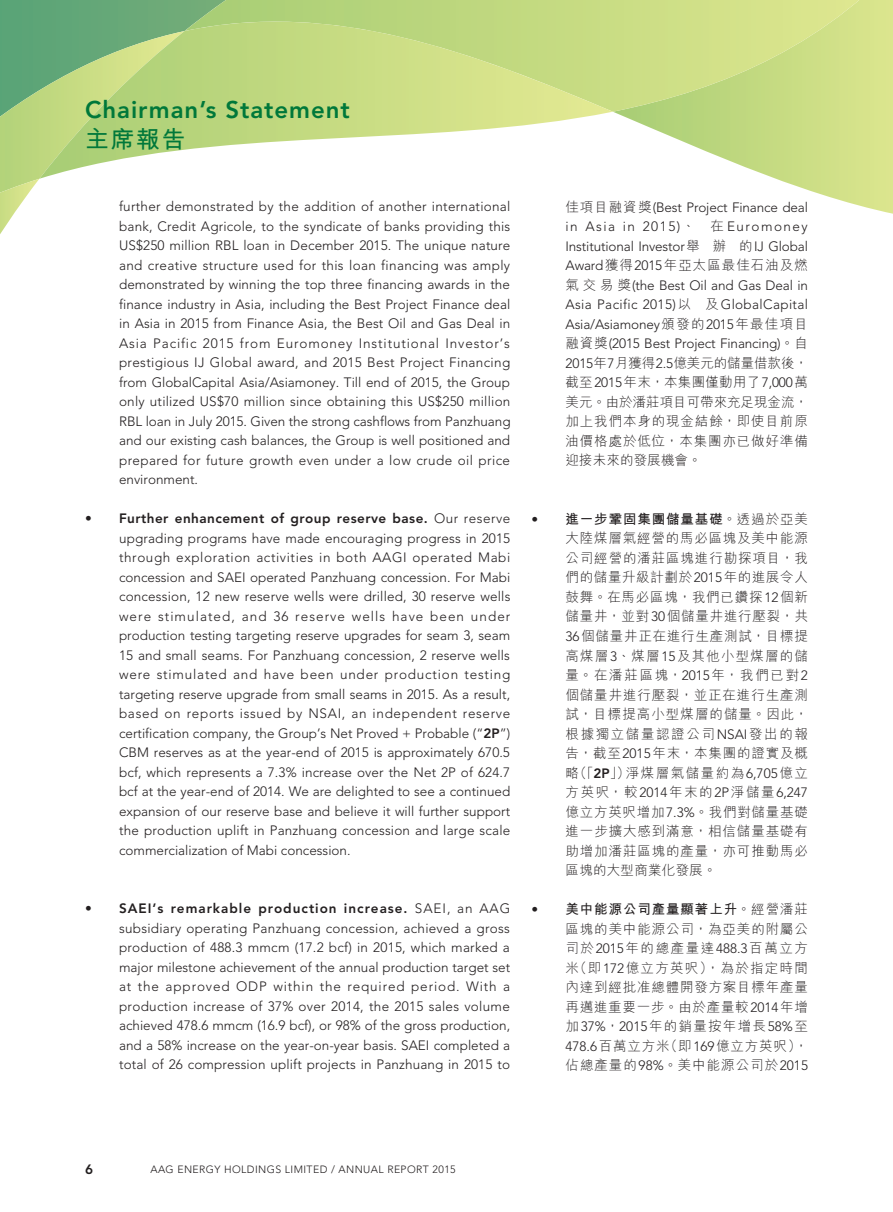
<style>
.page{position:relative;width:893px;height:1212px;background:#fff}
.page>*{position:absolute;margin:0;border:0;box-sizing:border-box;transform-origin:0 0}
.t1{font:800 24px "Avenir LT Std";letter-spacing:.04em;color:#00783a}
.t2{font:700 24px "M Hei HK";color:#00783a}
._00_txt_E{font:300 13.5px/19.5px "Avenir LT Std";letter-spacing:.01em;color:#231f20;text-align:justify}
._000_txt_C{font:300 13.5px/19.5px "M Hei HK";letter-spacing:.065em;color:#231f20;text-align:justify}
._000_txt_C-2{font:300 13.5px/19.5px "Avenir LT Std";letter-spacing:-.01em;color:#231f20;text-align:justify}
.t3{font:800 13.5px "Avenir LT Std";color:#231f20}
.t4{font:300 10.5px "Avenir LT Std";letter-spacing:.04em;color:#231f20}
.s1{font-weight:800}
.s2{font-family:"M Hei HK"}
.s3{font-family:"Avenir LT Std"}
.s4{font-weight:700}
.s5{font-family:"Avenir LT Std";font-weight:800}
</style>
<div class="page">
<svg style="left:0;top:0;width:184px;height:31px"></svg>
<svg style="left:0;top:31px;width:39px;height:203px"></svg>
<svg style="left:614px;top:112px;width:279px;height:102px"></svg>
<svg style="left:184px;top:0;width:709px;height:112px"></svg>
<svg style="left:39px;top:22px;width:574px;height:157px"></svg>
<h1 class="t1" style="left:85px;top:95px;width:266px">Chairman’s Statement</h1>
<h1 class="t2" style="left:85px;top:121px;width:102px">主席報告</h1>
<p class="_00_txt_E" style="left:119px;top:197px;width:393px">further demonstrated by the addition of another international bank, Credit Agricole, to the syndicate of banks providing this US$250 million RBL loan in December 2015. The unique nature and creative structure used for this loan financing was amply demonstrated by winning the top three financing awards in the finance industry in Asia, including the Best Project Finance deal in Asia in 2015 from Finance Asia, the Best Oil and Gas Deal in Asia Pacific 2015 from Euromoney Institutional Investor’s prestigious IJ Global award, and 2015 Best Project Financing from GlobalCapital Asia/Asiamoney. Till end of 2015, the Group only utilized US$70 million since obtaining this US$250 million RBL loan in July 2015. Given the strong cashflows from Panzhuang and our existing cash balances, the Group is well positioned and prepared for future growth even under a low crude oil price environment.</p>
<p class="_00_txt_E" style="left:119px;top:509px;width:393px;text-indent:-34px"><span class="s1">• Further enhancement of group reserve base.</span> Our reserve upgrading programs have made encouraging progress in 2015 through exploration activities in both AAGI operated Mabi concession and SAEI operated Panzhuang concession. For Mabi concession, 12 new reserve wells were drilled, 30 reserve wells were stimulated, and 36 reserve wells have been under production testing targeting reserve upgrades for seam 3, seam 15 and small seams. For Panzhuang concession, 2 reserve wells were stimulated and have been under production testing targeting reserve upgrade from small seams in 2015. As a result, based on reports issued by NSAI, an independent reserve certification company, the Group’s Net Proved + Probable (“<span class="s1">2P</span>”)<br>CBM reserves as at the year-end of 2015 is approximately 670.5 bcf, which represents a 7.3% increase over the Net 2P of 624.7 bcf at the year-end of 2014. We are delighted to see a continued expansion of our reserve base and believe it will further support the production uplift in Panzhuang concession and large scale commercialization of Mabi concession.</p>
<p class="_00_txt_E" style="left:119px;top:899px;width:393px;text-indent:-34px"><span class="s1">• SAEI’s remarkable production increase.</span> SAEI, an AAG subsidiary operating Panzhuang concession, achieved a gross production of 488.3 mmcm (17.2 bcf) in 2015, which marked a major milestone achievement of the annual production target set at the approved ODP within the required period. With a production increase of 37% over 2014, the 2015 sales volume achieved 478.6 mmcm (16.9 bcf), or 98% of the gross production, and a 58% increase on the year-on-year basis. SAEI completed a total of 26 compression uplift projects in Panzhuang in 2015 to</p>
<p class="_000_txt_C-2" style="left:566px;top:198px;width:244px"><span class="s2">佳項目融資獎</span>(Best Project Finance deal in Asia in 2015)<span class="s2">、 在</span> Euromoney Institutional Investor<span class="s2">舉 辦 的</span>IJ Global Award<span class="s2">獲得</span>2015<span class="s2">年亞太區最佳石油及燃氣交易獎</span>(the Best Oil and Gas Deal in Asia Pacific 2015)<span class="s2">以 及</span>GlobalCapital Asia/Asiamoney<span class="s2">頒發的</span>2015<span class="s2">年最佳項目融資獎</span>(2015 Best Project Financing)<span class="s2">。自</span>2015<span class="s2">年</span>7<span class="s2">月獲得</span>2.5<span class="s2">億美元的儲量借款後，截至</span>2015<span class="s2">年末，本集團僅動用了</span>7,000<span class="s2">萬美元。由於潘莊項目可帶來充足現金流，加上我們本身的現金結餘，即使目前原油價格處於低位，本集團亦已做好準備迎接未來的發展機會。</span></p>
<p class="_000_txt_C" style="left:566px;top:509px;width:244px;text-indent:-34px"><span class="s3">•</span> <span class="s4">進一步鞏固集團儲量基礎</span>。透過於亞美大陸煤層氣經營的馬必區塊及美中能源公司經營的潘莊區塊進行勘探項目，我們的儲量升級計劃於<span class="s3">2015</span>年的進展令人鼓舞。在馬必區塊，我們已鑽探<span class="s3">12</span>個新儲量井，並對<span class="s3">30</span>個儲量井進行壓裂，共<span class="s3">36</span>個儲量井正在進行生產測試，目標提高煤層<span class="s3">3</span>、煤層<span class="s3">15</span>及其他小型煤層的儲量。在潘莊區塊，<span class="s3">2015</span>年，我們已對<span class="s3">2</span>個儲量井進行壓裂，並正在進行生產測試，目標提高小型煤層的儲量。因此，根據獨立儲量認證公司<span class="s3">NSAI</span>發出的報告，截至<span class="s3">2015</span>年末，本集團的證實及概略（「<span class="s5">2P</span>」）淨煤層氣儲量約為<span class="s3">6,705</span>億立方英呎，較<span class="s3">2014</span>年末的<span class="s3">2P</span>淨儲量<span class="s3">6,247</span>億立方英呎增加<span class="s3">7.3%</span>。我們對儲量基礎進一步擴大感到滿意，相信儲量基礎有助增加潘莊區塊的產量，亦可推動馬必區塊的大型商業化發展。</p>
<p class="_000_txt_C" style="left:566px;top:899px;width:244px;text-indent:-34px"><span class="s3">•</span> <span class="s4">美中能源公司產量顯著上升</span>。經營潘莊區塊的美中能源公司，為亞美的附屬公司於<span class="s3">2015</span>年的總產量達<span class="s3">488.3</span>百萬立方米（即<span class="s3">172</span>億立方英呎），為於指定時間內達到經批准總體開發方案目標年產量再邁進重要一步。由於產量較<span class="s3">2014</span>年增加<span class="s3">37%</span>，<span class="s3">2015</span>年的銷量按年增長<span class="s3">58%</span>至<span class="s3">478.6</span>百萬立方米（即<span class="s3">169</span>億立方英呎），佔總產量的<span class="s3">98%</span>。美中能源公司於<span class="s3">2015</span></p>
<p class="t3" style="left:85px;top:1161px;width:9px">6</p>
<p class="t4" style="left:150px;top:1163px;width:307px">AAG ENERGY HOLDINGS LIMITED / ANNUAL REPORT 2015</p>
</div>
